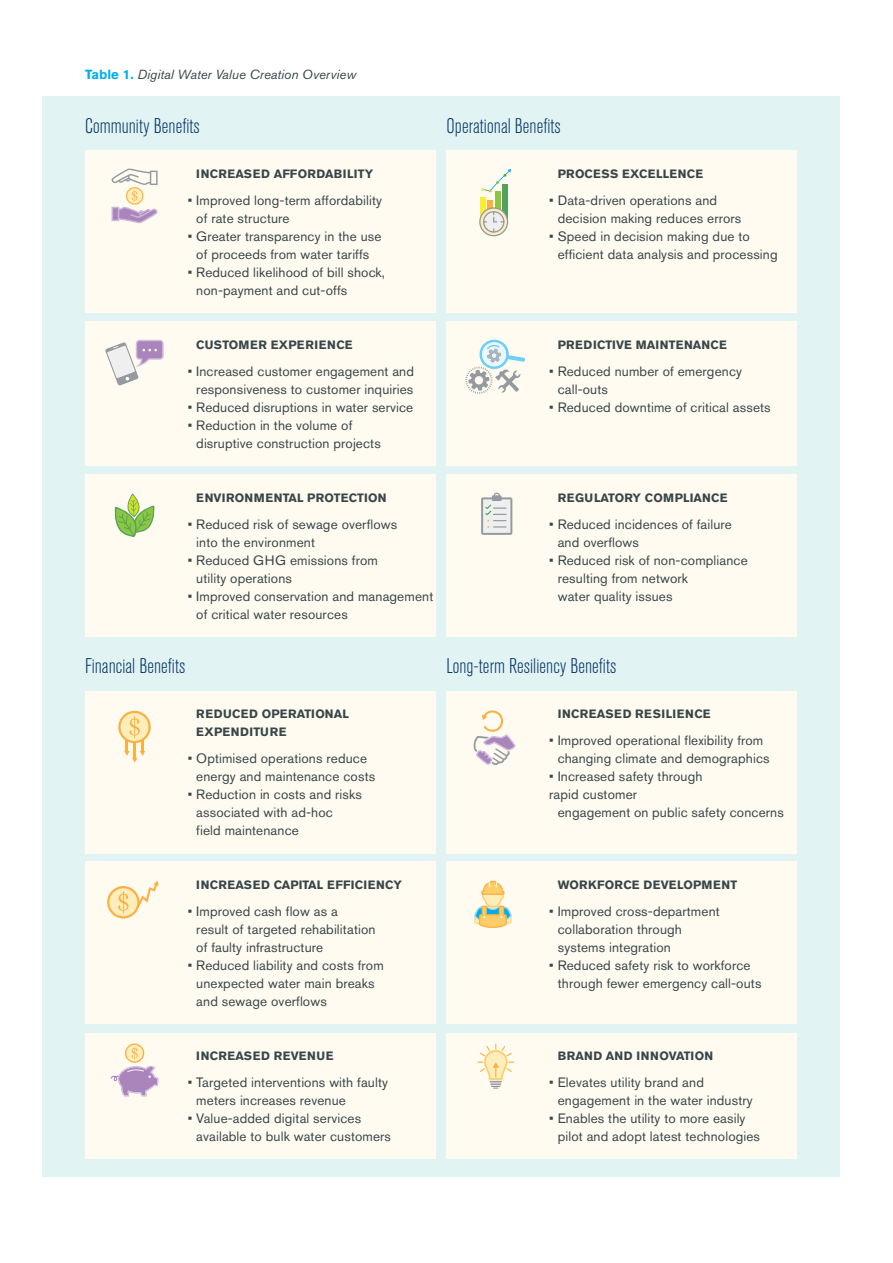
<style>
.page{position:relative;width:893px;height:1263px;background:#fff}
.page>*{position:absolute;margin:0;border:0;box-sizing:border-box;transform-origin:0 0}
.t1{font:300 condensed 21px "Akzidenz Grotesk BE";letter-spacing:.005em;color:#003062}
.t2{font:13.5px/18px "Akzidenz Grotesk BE";letter-spacing:.01em;color:#384649}
.t3{font:italic 13.2px "Akzidenz Grotesk BE";letter-spacing:.005em;color:#384649}
.t4{font:700 12px "Akzidenz Grotesk BE";letter-spacing:.01em;color:#384649}
.t5{font:700 12px/18px "Akzidenz Grotesk BE";letter-spacing:.03em;color:#384649}
.t6{font:700 12px "Akzidenz Grotesk BE";letter-spacing:.05em;color:#384649}
.s1{font-weight:700;font-style:normal;color:#00aeef}
</style>
<div class="page">
<div style="left:43px;top:97px;width:797px;height:1080px;background:#e2f3f3"></div>
<div style="left:85px;top:151px;width:351px;height:162px;background:#fffbf1"></div>
<div style="left:85px;top:1033px;width:351px;height:126px;background:#fffbf1"></div>
<div style="left:446px;top:151px;width:351px;height:162px;background:#fffbf1"></div>
<div style="left:85px;top:692px;width:351px;height:162px;background:#fffbf1"></div>
<div style="left:446px;top:692px;width:351px;height:162px;background:#fffbf1"></div>
<div style="left:85px;top:322px;width:351px;height:144px;background:#fffbf1"></div>
<div style="left:446px;top:322px;width:351px;height:144px;background:#fffbf1"></div>
<div style="left:85px;top:862px;width:351px;height:162px;background:#fffbf1"></div>
<div style="left:446px;top:862px;width:351px;height:162px;background:#fffbf1"></div>
<div style="left:85px;top:475px;width:351px;height:162px;background:#fffbf1"></div>
<div style="left:446px;top:475px;width:351px;height:162px;background:#fffbf1"></div>
<div style="left:446px;top:1033px;width:351px;height:126px;background:#fffbf1"></div>
<svg style="left:111px;top:169px;width:47px;height:54px"></svg>
<svg style="left:105px;top:340px;width:59px;height:46px"></svg>
<svg style="left:114px;top:493px;width:41px;height:44px"></svg>
<svg style="left:465px;top:339px;width:60px;height:55px"></svg>
<svg style="left:481px;top:493px;width:31px;height:42px"></svg>
<hr style="left:134px;top:737px;width:2px;height:22px;background:#fbb040">
<hr style="left:141px;top:731px;width:2px;height:21px;background:#fbb040">
<svg style="left:124px;top:751px;width:21px;height:11px"></svg>
<hr style="left:126px;top:731px;width:2px;height:21px;background:#fbb040">
<svg style="left:118px;top:711px;width:33px;height:32px"></svg>
<svg style="left:107px;top:881px;width:52px;height:37px"></svg>
<svg style="left:110px;top:1043px;width:49px;height:54px"></svg>
<svg style="left:474px;top:881px;width:38px;height:47px"></svg>
<svg style="left:477px;top:1044px;width:37px;height:45px"></svg>
<div style="left:480px;top:197px;width:5px;height:23px;background:#f9ed32"></div>
<div style="left:487px;top:201px;width:6px;height:19px;background:#fbb040"></div>
<div style="left:495px;top:192px;width:5px;height:28px;background:#8dc63f"></div>
<div style="left:502px;top:184px;width:6px;height:36px;background:#52a25e"></div>
<svg style="left:479px;top:207px;width:29px;height:29px"></svg>
<svg style="left:481px;top:169px;width:30px;height:23px"></svg>
<svg style="left:473px;top:710px;width:43px;height:55px"></svg>
<p class="t3" style="left:85px;top:66px;width:273px"><span class="s1">Table 1.</span> Digital Water Value Creation Overview</p>
<h1 class="t1" style="left:85px;top:114px;width:116px">Community Benefits</h1>
<h1 class="t1" style="left:446px;top:114px;width:116px">Operational Benefits</h1>
<p class="t4" style="left:196px;top:166px;width:178px">INCREASED AFFORDABILITY</p>
<p class="t2" style="left:196px;top:191px;width:187px;text-indent:-9px">• Improved long-term affordability of rate structure</p>
<p class="t2" style="left:188px;top:227px;width:195px;text-align:center">• Greater transparency in the use of proceeds from water tariffs</p>
<p class="t2" style="left:196px;top:263px;width:190px;text-indent:-9px">• Reduced likelihood of bill shock, non-payment and cut-offs</p>
<p class="t5" style="left:196px;top:335px;width:158px">CUSTOMER EXPERIENCE</p>
<p class="t2" style="left:188px;top:362px;width:228px;text-align:center">• Increased customer engagement and responsiveness to customer inquiries</p>
<p class="t2" style="left:188px;top:398px;width:227px">• Reduced disruptions in water service</p>
<p class="t2" style="left:196px;top:416px;width:186px;text-indent:-9px">• Reduction in the volume of disruptive construction projects</p>
<p class="t4" style="left:196px;top:490px;width:192px">ENVIRONMENTAL PROTECTION</p>
<p class="t2" style="left:196px;top:515px;width:202px;text-indent:-9px">• Reduced risk of sewage overflows into the environment</p>
<p class="t2" style="left:196px;top:551px;width:183px;text-indent:-9px">• Reduced GHG emissions from utility operations</p>
<p class="t2" style="left:196px;top:587px;width:238px;text-indent:-9px">• Improved conservation and management of critical water resources</p>
<p class="t4" style="left:558px;top:166px;width:147px">PROCESS EXCELLENCE</p>
<p class="t2" style="left:558px;top:191px;width:185px;text-indent:-9px">• Data-driven operations and decision making reduces errors</p>
<p class="t2" style="left:558px;top:227px;width:221px;text-indent:-9px">• Speed in decision making due to efficient data analysis and processing</p>
<p class="t4" style="left:558px;top:337px;width:171px">PREDICTIVE MAINTENANCE</p>
<p class="t2" style="left:558px;top:362px;width:186px;text-indent:-9px">• Reduced number of emergency call-outs</p>
<p class="t2" style="left:549px;top:398px;width:223px">• Reduced downtime of critical assets</p>
<p class="t4" style="left:558px;top:490px;width:171px">REGULATORY COMPLIANCE</p>
<p class="t2" style="left:558px;top:515px;width:176px;text-indent:-9px">• Reduced incidences of failure and overflows</p>
<p class="t2" style="left:558px;top:551px;width:191px;text-indent:-9px">• Reduced risk of non-compliance resulting from network<br>water quality issues</p>
<h1 class="t1" style="left:85px;top:654px;width:102px">Financial Benefits</h1>
<h1 class="t1" style="left:446px;top:654px;width:171px">Long-term Resiliency Benefits</h1>
<p class="t5" style="left:196px;top:704px;width:154px">REDUCED OPERATIONAL<br>EXPENDITURE</p>
<p class="t2" style="left:196px;top:749px;width:180px;text-indent:-9px">• Optimised operations reduce energy and maintenance costs</p>
<p class="t2" style="left:196px;top:785px;width:167px;text-indent:-9px">• Reduction in costs and risks associated with ad-hoc<br>field maintenance</p>
<p class="t4" style="left:196px;top:877px;width:207px">INCREASED CAPITAL EFFICIENCY</p>
<p class="t2" style="left:196px;top:902px;width:181px;text-indent:-9px">• Improved cash flow as a<br>result of targeted rehabilitation of faulty infrastructure</p>
<p class="t2" style="left:196px;top:956px;width:189px;text-indent:-9px">• Reduced liability and costs from unexpected water main breaks and sewage overflows</p>
<p class="t6" style="left:196px;top:1048px;width:139px">INCREASED REVENUE</p>
<p class="t2" style="left:196px;top:1073px;width:193px;text-indent:-9px">• Targeted interventions with faulty meters increases revenue</p>
<p class="t2" style="left:196px;top:1109px;width:196px;text-indent:-9px">• Value-added digital services available to bulk water customers</p>
<p class="t6" style="left:558px;top:706px;width:154px">INCREASED RESILIENCE</p>
<p class="t2" style="left:558px;top:731px;width:213px;text-indent:-9px">• Improved operational flexibility from changing climate and demographics</p>
<p class="t2" style="left:549px;top:767px;width:155px">• Increased safety through rapid customer</p>
<p class="t2" style="left:558px;top:803px;width:228px">engagement on public safety concerns</p>
<p class="t4" style="left:558px;top:877px;width:181px">WORKFORCE DEVELOPMENT</p>
<p class="t2" style="left:558px;top:902px;width:164px;text-indent:-9px">• Improved cross-department collaboration through systems integration</p>
<p class="t2" style="left:558px;top:956px;width:205px;text-indent:-9px">• Reduced safety risk to workforce through fewer emergency call-outs</p>
<p class="t4" style="left:558px;top:1048px;width:157px">BRAND AND INNOVATION</p>
<p class="t2" style="left:558px;top:1073px;width:196px;text-indent:-9px">• Elevates utility brand and engagement in the water industry</p>
<p class="t2" style="left:558px;top:1109px;width:204px;text-indent:-9px">• Enables the utility to more easily pilot and adopt latest technologies</p>
</div>
